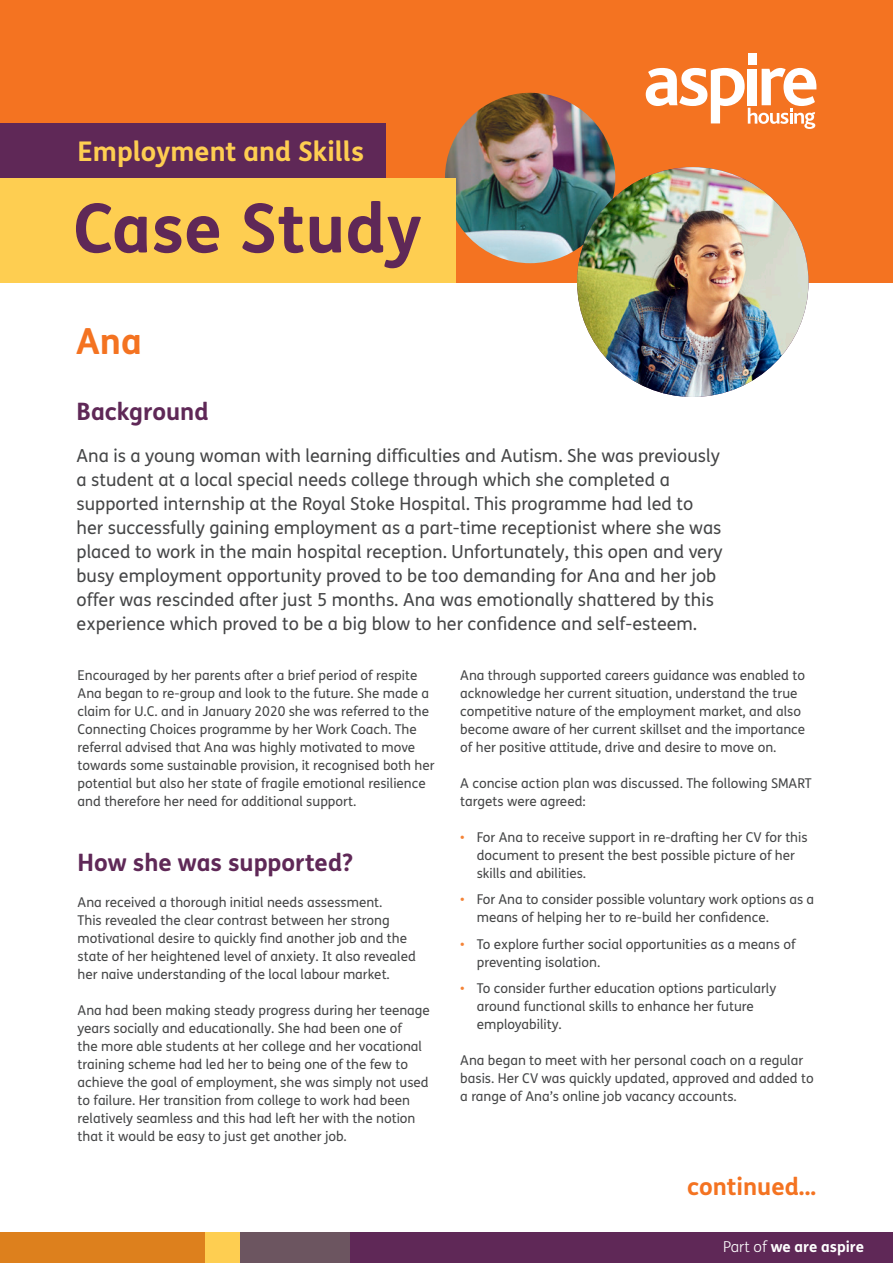
<style>
.page{position:relative;width:893px;height:1263px;background:#fff}
.page>*{position:absolute;margin:0;border:0;box-sizing:border-box;transform-origin:0 0}
.t1{font:700 67.8px "FS Me";letter-spacing:.005em;color:#5f2857}
.t2{font:700 36px "FS Me";color:#f47321}
.t3{font:700 27.15px "FS Me";color:#fece51}
.t4{font:700 24px "FS Me";color:#5f2857}
.t5{font:700 24px "FS Me";color:#f47321}
.t6{font:18px/24px "FS Me";color:#454647}
.t7{font:700 15px "FS Me";color:#fff}
.t8{font:13.5px/18px "FS Me";color:#454647}
.s1{color:#f48337}
.s2{font-weight:300}
</style>
<div class="page">
<div style="left:0;top:0;width:893px;height:282px;background:#f47321"></div>
<div style="left:748px;top:54px;width:9px;height:11px;background:#fff"></div>
<svg style="left:646px;top:68px;width:170px;height:61px"></svg>
<div style="left:0;top:1232px;width:240px;height:31px;background:#dd801d"></div>
<div style="left:349px;top:1232px;width:544px;height:31px;background:#5f2857"></div>
<div style="left:240px;top:1232px;width:110px;height:31px;background:#6c5560"></div>
<div style="left:205px;top:1232px;width:35px;height:31px;background:#fece51"></div>
<img style="left:445px;top:93px;width:170px;height:170px;border-radius:85px">
<img style="left:577px;top:167px;width:231px;height:230px">
<div style="left:0;top:123px;width:386px;height:55px;background:#5f2857"></div>
<div style="left:0;top:178px;width:456px;height:104px;background:#fece51"></div>
<p class="t3" style="left:78px;top:134px;width:288px">Employment and Skills</p>
<p class="t1" style="left:74px;top:186px;width:350px">Case Study</p>
<p class="t2" style="left:76px;top:319px;width:67px">Ana</p>
<p class="t4" style="left:77px;top:397px;width:134px">Background</p>
<p class="t6" style="left:77px;top:444px;width:648px">Ana is a young woman with learning difficulties and Autism. She was previously a student at a local special needs college through which she completed a supported internship at the Royal Stoke Hospital. This programme had led to her successfully gaining employment as a part-time receptionist where she was placed to work in the main hospital reception. Unfortunately, this open and very busy employment opportunity proved to be too demanding for Ana and her job offer was rescinded after just 5 months. Ana was emotionally shattered by this experience which proved to be a big blow to her confidence and self-esteem.</p>
<p class="t8" style="left:78px;top:666px;width:358px">Encouraged by her parents after a brief period of respite Ana began to re-group and look to the future. She made a claim for U.C. and in January 2020 she was referred to the Connecting Choices programme by her Work Coach. The referral advised that Ana was highly motivated to move towards some sustainable provision, it recognised both her potential but also her state of fragile emotional resilience and therefore her need for additional support.</p>
<p class="t4" style="left:78px;top:847px;width:277px">How she was supported?</p>
<p class="t8" style="left:78px;top:893px;width:340px">Ana received a thorough initial needs assessment.<br>This revealed the clear contrast between her strong motivational desire to quickly find another job and the state of her heightened level of anxiety. It also revealed her naive understanding of the local labour market.</p>
<p class="t8" style="left:78px;top:1001px;width:354px">Ana had been making steady progress during her teenage years socially and educationally. She had been one of<br>the more able students at her college and her vocational training scheme had led her to being one of the few to achieve the goal of employment, she was simply not used to failure. Her transition from college to work had been relatively seamless and this had left her with the notion that it would be easy to just get another job.</p>
<p class="t8" style="left:460px;top:666px;width:346px">Ana through supported careers guidance was enabled to acknowledge her current situation, understand the true competitive nature of the employment market, and also become aware of her current skillset and the importance of her positive attitude, drive and desire to move on.</p>
<p class="t8" style="left:460px;top:774px;width:353px">A concise action plan was discussed. The following SMART targets were agreed:</p>
<p class="t8" style="left:477px;top:828px;width:332px;text-indent:-16px"><span class="s1">•</span> For Ana to receive support in re-drafting her CV for this document to present the best possible picture of her skills and abilities.</p>
<p class="t8" style="left:477px;top:891px;width:339px;text-indent:-16px"><span class="s1">•</span> For Ana to consider possible voluntary work options as a means of helping her to re-build her confidence.</p>
<p class="t8" style="left:477px;top:935px;width:320px;text-indent:-16px"><span class="s1">•</span> To explore further social opportunities as a means of preventing isolation.</p>
<p class="t8" style="left:477px;top:980px;width:301px;text-indent:-16px"><span class="s1">•</span> To consider further education options particularly around functional skills to enhance her future employability.</p>
<p class="t8" style="left:460px;top:1052px;width:355px">Ana began to meet with her personal coach on a regular basis. Her CV was quickly updated, approved and added to a range of Ana’s online job vacancy accounts.</p>
<p class="t5" style="left:687px;top:1172px;width:131px">continued...</p>
<p class="t7" style="left:723px;top:1237px;width:142px"><span class="s2">Part of</span> we are aspire</p>
</div>
